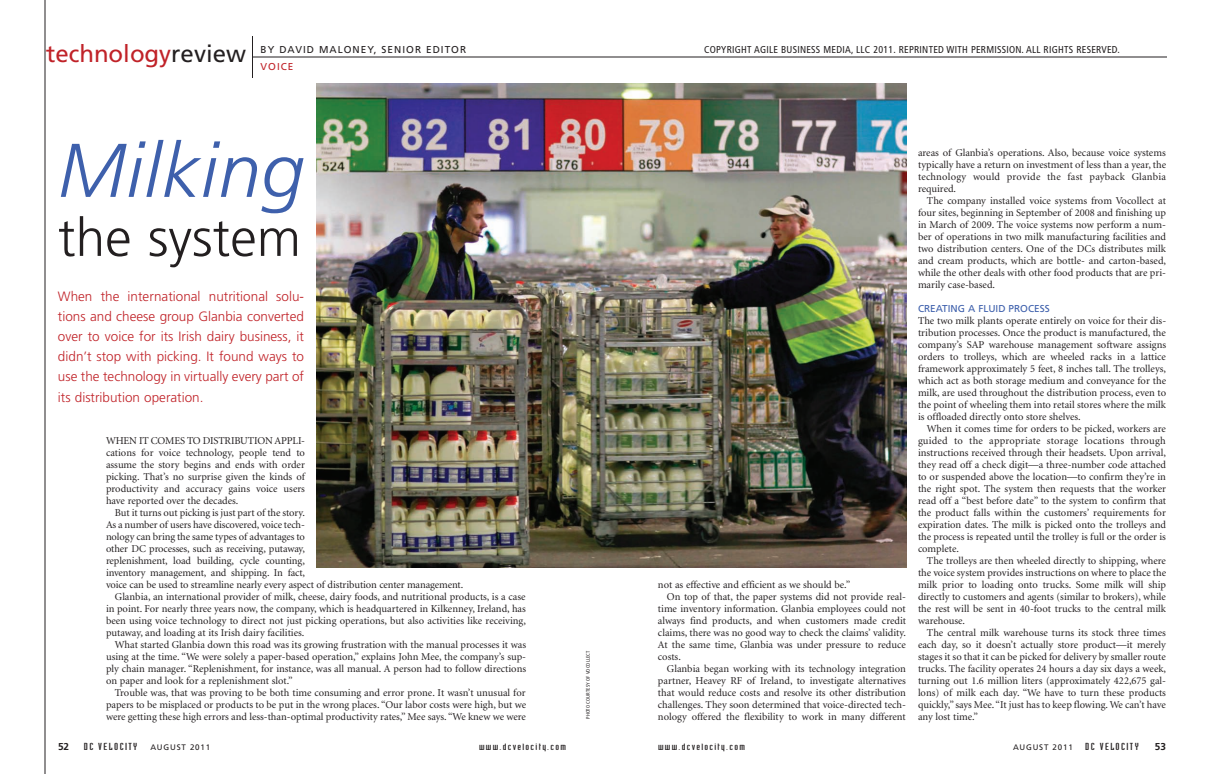
<style>
.page{position:relative;width:1224px;height:774px;background:#fff}
.page>*{position:absolute;margin:0;border:0;box-sizing:border-box;transform-origin:0 0}
.t1{font:italic 300 76px "Frutiger";letter-spacing:.01em;color:#3e60ac}
.t2{font:300 53px "Frutiger";color:#231f20}
.t3{font:24px "Frutiger";color:#c02228}
.t4{font:300 13.5px/20px "Frutiger";color:#c02228;text-align:justify}
.t5{font:10.5px/12px "Minion";color:#231f20;text-align:justify}
.t6{font:condensed 10px "Frutiger";letter-spacing:.025em;color:#231f20}
.t7{font:10px "Frutiger";letter-spacing:.1em;color:#231f20}
.t8{font:10px "Frutiger";color:#3e60ac}
.t9{font:10px "Industria Solid";letter-spacing:.1em;color:#231f20;scale:1.4 1}
.t10{font:10px "Frutiger";letter-spacing:.1em;color:#c02228}
.t11{font:700 10px "Frutiger";color:#231f20}
.t12{font:9px "Industria Solid";letter-spacing:.1em;color:#231f20;scale:1.4 1}
.t13{font:8px "Frutiger";letter-spacing:.1em;color:#231f20}
.t14{font:condensed 5px "Frutiger";letter-spacing:.025em;color:#231f20}
.s1{color:#231f20}
.s2{font-family:"Industria Solid";font-size:10px}
</style>
<div class="page">
<img style="left:317px;top:84px;width:589px;height:483px">
<hr style="left:45px;top:0;width:1px;height:774px;background:#231f20">
<hr style="left:252px;top:36px;width:1px;height:42px;background:#231f20">
<hr style="left:252px;top:57px;width:915px;height:1px;background:#231f20">
<h3 class="t3" style="left:46px;top:44px;width:202px">technology<span class="s1">review</span></h3>
<p class="t7" style="left:261px;top:45px;width:207px">BY DAVID MALONEY, SENIOR EDITOR</p>
<p class="t10" style="left:261px;top:62px;width:34px">VOICE</p>
<h1 class="t1" style="left:58px;top:140px;width:248px">Milking</h1>
<h2 class="t2" style="left:58px;top:216px;width:244px">the system</h2>
<p class="t4" style="left:58px;top:288px;width:248px">When the international nutritional solu&shy;tions and cheese group Glanbia converted over to voice for its Irish dairy business, it didn’t stop with picking. It found ways to use the technology in virtually every part of its distribution operation.</p>
<p class="t5" style="left:106px;top:436px;width:201px">WHEN IT COMES TO DISTRIBUTION APPLI - cations for voice technology, people tend to assume the story begins and ends with order picking. That’s no surprise given the kinds of productivity and accuracy gains voice users have reported over the decades.</p>
<p class="t5" style="left:115px;top:508px;width:191px">But it turns out picking is just part of the story.</p>
<p class="t5" style="left:106px;top:520px;width:200px">As a number of users have discovered, voice tech-</p>
<p class="t5" style="left:106px;top:532px;width:201px">nology can bring the same types of advantages to</p>
<p class="t5" style="left:106px;top:544px;width:201px">other DC processes, such as receiving, putaway,</p>
<p class="t5" style="left:106px;top:556px;width:200px">replenishment, load building, cycle counting,</p>
<p class="t5" style="left:106px;top:568px;width:201px">inventory management, and shipping. In fact,</p>
<p class="t5" style="left:106px;top:580px;width:359px">voice can be used to streamline nearly every aspect of distribution center management.</p>
<p class="t5" style="left:115px;top:592px;width:412px">Glanbia, an international provider of milk, cheese, dairy foods, and nutritional products, is a case</p>
<p class="t5" style="left:106px;top:604px;width:421px">in point. For nearly three years now, the company, which is headquartered in Kilkenney, Ireland, has</p>
<p class="t5" style="left:106px;top:616px;width:422px">been using voice technology to direct not just picking operations, but also activities like receiving,</p>
<p class="t5" style="left:106px;top:628px;width:200px">putaway, and loading at its Irish dairy facilities.</p>
<p class="t5" style="left:115px;top:640px;width:413px">What started Glanbia down this road was its growing frustration with the manual processes it was</p>
<p class="t5" style="left:106px;top:652px;width:422px">using at the time. “We were solely a paper-based operation,” explains John Mee, the company’s sup-</p>
<p class="t5" style="left:106px;top:664px;width:422px">ply chain manager. “Replenishment, for instance, was all manual. A person had to follow directions</p>
<p class="t5" style="left:106px;top:676px;width:188px">on paper and look for a replenishment slot.”</p>
<p class="t5" style="left:115px;top:688px;width:412px">Trouble was, that was proving to be both time consuming and error prone. It wasn’t unusual for</p>
<p class="t5" style="left:106px;top:700px;width:422px">papers to be misplaced or products to be put in the wrong places. “Our labor costs were high, but we</p>
<p class="t5" style="left:106px;top:712px;width:422px">were getting these high errors and less-than-optimal productivity rates,” Mee says. “We knew we were</p>
<p class="t14" style="left:586px;top:719px;width:70px;rotate:-90deg">PHOTO COURTESY OF VOCOLLECT</p>
<p class="t6" style="left:704px;top:46px;width:417px">COPYRIGHT AGILE BUSINESS MEDIA, LLC 2011. REPRINTED WITH PERMISSION. ALL RIGHTS RESERVED.</p>
<p class="t5" style="left:658px;top:580px;width:194px">not as effective and efficient as we should be.”</p>
<p class="t5" style="left:667px;top:592px;width:240px">On top of that, the paper systems did not provide real-</p>
<p class="t5" style="left:658px;top:604px;width:249px">time inventory information. Glanbia employees could not</p>
<p class="t5" style="left:658px;top:616px;width:250px">always find products, and when customers made credit</p>
<p class="t5" style="left:658px;top:628px;width:250px">claims, there was no good way to check the claims’ validity.</p>
<p class="t5" style="left:658px;top:640px;width:249px">At the same time, Glanbia was under pressure to reduce</p>
<p class="t5" style="left:658px;top:652px;width:24px">costs.</p>
<p class="t5" style="left:667px;top:664px;width:240px">Glanbia began working with its technology integration</p>
<p class="t5" style="left:658px;top:676px;width:249px">partner, Heavey RF of Ireland, to investigate alternatives</p>
<p class="t5" style="left:658px;top:688px;width:249px">that would reduce costs and resolve its other distribution</p>
<p class="t5" style="left:658px;top:700px;width:249px">challenges. They soon determined that voice-directed tech-</p>
<p class="t5" style="left:658px;top:712px;width:249px">nology offered the flexibility to work in many different</p>
<p class="t5" style="left:918px;top:148px;width:250px">areas of Glanbia’s operations. Also, because voice systems typically have a return on investment of less than a year, the technology would provide the fast payback Glanbia required.</p>
<p class="t5" style="left:918px;top:196px;width:250px;text-indent:9px">The company installed voice systems from Vocollect at four sites, beginning in September of 2008 and finishing up in March of 2009. The voice systems now perform a num&shy;ber of operations in two milk manufacturing facilities and two distribution centers. One of the DCs distributes milk and cream products, which are bottle- and carton-based, while the other deals with other food products that are pri&shy;marily case-based.</p>
<p class="t8" style="left:918px;top:304px;width:133px">CREATING A FLUID PROCESS</p>
<p class="t5" style="left:918px;top:316px;width:250px">The two milk plants operate entirely on voice for their dis&shy;tribution processes. Once the product is manufactured, the company’s SAP warehouse management software assigns orders to trolleys, which are wheeled racks in a lattice framework approximately 5 feet, 8 inches tall. The trolleys, which act as both storage medium and conveyance for the milk, are used throughout the distribution process, even to the point of wheeling them into retail stores where the milk is offloaded directly onto store shelves.</p>
<p class="t5" style="left:918px;top:424px;width:250px;text-indent:9px">When it comes time for orders to be picked, workers are guided to the appropriate storage locations through instructions received through their headsets. Upon arrival, they read off a check digit—a three-number code attached to or suspended above the location—to confirm they’re in the right spot. The system then requests that the worker read off a “best before date” to the system to confirm that the product falls within the customers’ requirements for expiration dates. The milk is picked onto the trolleys and the process is repeated until the trolley is full or the order is complete.</p>
<p class="t5" style="left:918px;top:556px;width:250px;text-indent:9px">The trolleys are then wheeled directly to shipping, where the voice system provides instructions on where to place the milk prior to loading onto trucks. Some milk will ship directly to customers and agents (similar to brokers), while the rest will be sent in 40-foot trucks to the central milk warehouse.</p>
<p class="t5" style="left:918px;top:628px;width:250px;text-indent:9px">The central milk warehouse turns its stock three times each day, so it doesn’t actually store product—it merely stages it so that it can be picked for delivery by smaller route trucks. The facility operates 24 hours a day six days a week, turning out 1.6 million liters (approximately 422,675 gal&shy;lons) of milk each day. “We have to turn these products quickly,” says Mee. “It just has to keep flowing. We can’t have any lost time.”</p>
<p class="t11" style="left:58px;top:742px;width:13px">52</p>
<p class="t9" style="left:84px;top:743px;width:40px">DC VELOCITY</p>
<p class="t13" style="left:150px;top:744px;width:61px">AUGUST 2011</p>
<p class="t12" style="left:479px;top:743px;width:64px">www.dcvelocity.com</p>
<p class="t12" style="left:658px;top:743px;width:64px">www.dcvelocity.com</p>
<p class="t13" style="left:1013px;top:744px;width:127px">AUGUST 2011 <span class="s2">DC VELOCITY</span></p>
<p class="t11" style="left:1155px;top:742px;width:13px">53</p>
</div>
